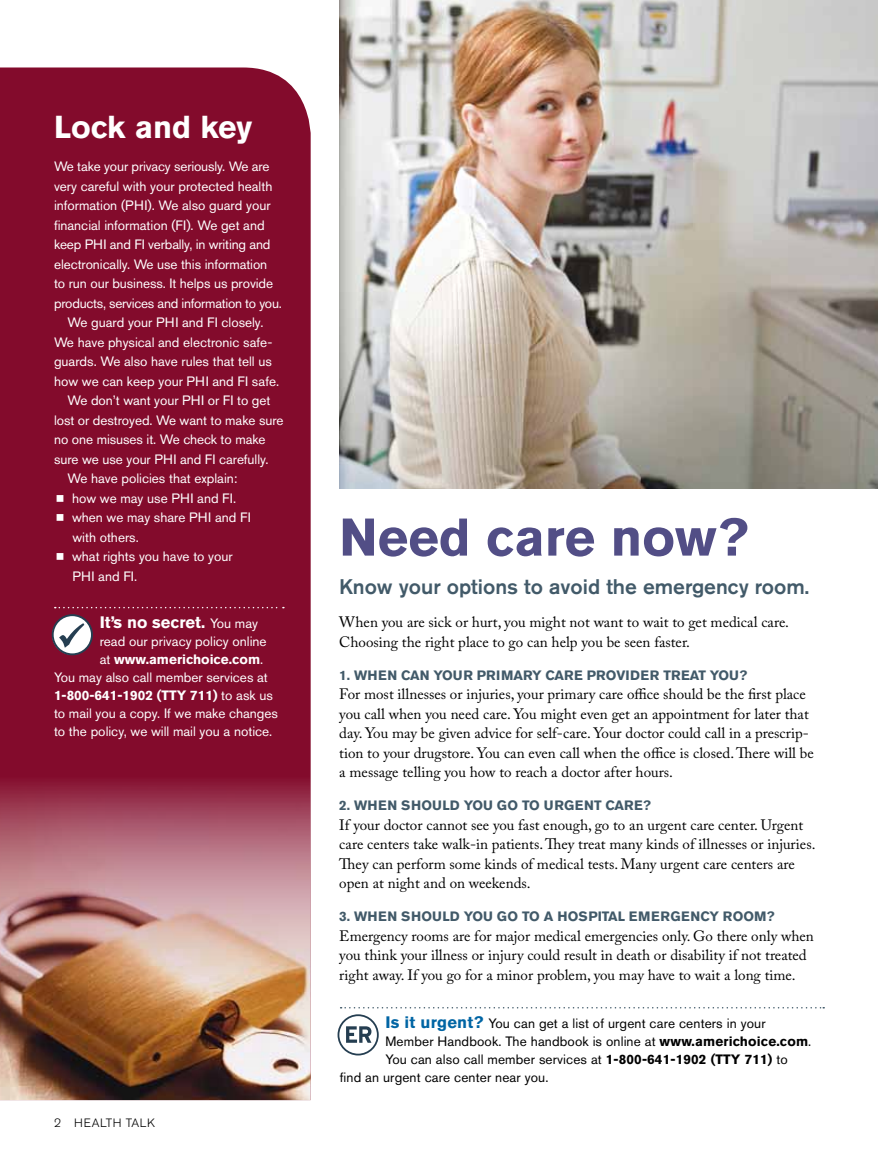
<style>
.page{position:relative;width:878px;height:1161px;background:#fff}
.page>*{position:absolute;margin:0;border:0;box-sizing:border-box;transform-origin:0 0}
.t1{font:700 52.5px "Akzidenz Grotesk BE";color:#524e86}
.t2{font:700 31.5px "Akzidenz Grotesk BE";color:#fff}
.t3{font:500 21px "Akzidenz Grotesk BE";color:#425a69}
.t4{font:700 16.5px "Akzidenz Grotesk BE";color:#fff}
.t5{font:15px/19.5px "Adobe Caslon Pro";color:#000}
.t6{font:13.5px "Akzidenz Grotesk BE";color:#fff}
.t7{font:13.5px "Akzidenz Grotesk BE";letter-spacing:.01em;color:#000}
.t8{font:700 13.5px "Akzidenz Grotesk BE";color:#425a69}
.t9{font:700 13.5px "Akzidenz Grotesk BE";color:#fff}
.t10{font:13.5px "Akzidenz Grotesk BE";letter-spacing:-.02em;color:#fff}
.t11{font:300 12px "Akzidenz Grotesk BE";letter-spacing:.05em;color:#000}
.s1{font-weight:400;font-size:13.5px}
.s2{font-weight:400}
.s3{font-weight:700;font-size:16.5px;color:#0065a4}
.s4{font-weight:700}
</style>
<div class="page">
<div style="left:0;top:68px;width:310px;height:710px;background:#830b2c"></div>
<img style="left:0;top:778px;width:310px;height:322px">
<svg style="left:55px;top:607px;width:229px;height:1px"></svg>
<svg style="left:52px;top:614px;width:41px;height:41px"></svg>
<svg style="left:337px;top:1007px;width:487px;height:49px"></svg>
<img style="left:340px;top:0;width:538px;height:488px">
<svg style="left:57px;top:495px;width:6px;height:7px"></svg>
<svg style="left:57px;top:514px;width:6px;height:7px"></svg>
<svg style="left:57px;top:553px;width:6px;height:7px"></svg>
<h2 class="t2" style="left:54px;top:109px;width:200px">Lock and key</h2>
<p class="t6" style="left:54px;top:158px;width:217px">We take your privacy seriously. We are</p>
<p class="t6" style="left:54px;top:178px;width:220px">very careful with your protected health</p>
<p class="t6" style="left:54px;top:197px;width:218px">information (PHI). We also guard your</p>
<p class="t6" style="left:54px;top:217px;width:212px">financial information (FI). We get and</p>
<p class="t6" style="left:54px;top:236px;width:218px">keep PHI and FI verbally, in writing and</p>
<p class="t6" style="left:54px;top:256px;width:215px">electronically. We use this information</p>
<p class="t6" style="left:54px;top:275px;width:221px">to run our business. It helps us provide</p>
<p class="t10" style="left:54px;top:295px;width:229px">products, services and information to you.</p>
<p class="t6" style="left:68px;top:314px;width:197px">We guard your PHI and FI closely.</p>
<p class="t6" style="left:54px;top:334px;width:220px">We have physical and electronic safe-</p>
<p class="t6" style="left:54px;top:353px;width:219px">guards. We also have rules that tell us</p>
<p class="t6" style="left:54px;top:373px;width:227px">how we can keep your PHI and FI safe.</p>
<p class="t6" style="left:68px;top:392px;width:204px">We don’t want your PHI or FI to get</p>
<p class="t6" style="left:54px;top:412px;width:231px">lost or destroyed. We want to make sure</p>
<p class="t6" style="left:54px;top:431px;width:213px">no one misuses it. We check to make</p>
<p class="t6" style="left:54px;top:451px;width:216px">sure we use your PHI and FI carefully.</p>
<p class="t6" style="left:68px;top:470px;width:171px">We have policies that explain:</p>
<p class="t6" style="left:72px;top:490px;width:165px">how we may use PHI and FI.</p>
<p class="t6" style="left:72px;top:509px;width:180px">when we may share PHI and FI</p>
<p class="t6" style="left:72px;top:529px;width:68px">with others.</p>
<p class="t6" style="left:72px;top:548px;width:162px">what rights you have to your</p>
<p class="t6" style="left:72px;top:568px;width:66px">PHI and FI.</p>
<p class="t4" style="left:100px;top:613px;width:160px">It’s no secret. <span class="s1">You may</span></p>
<p class="t6" style="left:100px;top:633px;width:168px">read our privacy policy online</p>
<p class="t9" style="left:100px;top:651px;width:165px"><span class="s2">at</span> www.americhoice.com<span class="s2">.</span></p>
<p class="t6" style="left:54px;top:669px;width:215px">You may also call member services at</p>
<p class="t9" style="left:54px;top:687px;width:220px">1-800-641-1902 (TTY 711) <span class="s2">to ask us</span></p>
<p class="t6" style="left:54px;top:705px;width:225px">to mail you a copy. If we make changes</p>
<p class="t6" style="left:54px;top:723px;width:220px">to the policy, we will mail you a notice.</p>
<p class="t11" style="left:54px;top:1116px;width:103px">2 HEALTH TALK</p>
<h1 class="t1" style="left:339px;top:507px;width:410px">Need care now?</h1>
<h3 class="t3" style="left:339px;top:574px;width:471px">Know your options to avoid the emergency room.</h3>
<p class="t5" style="left:339px;top:612px;width:451px">When you are sick or hurt, you might not want to wait to get medical care.<br>Choosing the right place to go can help you be seen faster.</p>
<p class="t8" style="left:339px;top:667px;width:334px">1. WHE N CAN YOUR PRIMARY CARE PROVIDER TRE</p>
<p class="t8" style="left:689px;top:667px;width:59px">AT YOU ?</p>
<p class="t5" style="left:339px;top:684px;width:476px">For most illnesses or injuries, your primary care office should be the first place you call when you need care. You might even get an appointment for later that day. You may be given advice for self-care. Your doctor could call in a prescrip&shy;tion to your drugstore. You can even call when the office is closed. There will be a message telling you how to reach a doctor after hours.</p>
<p class="t8" style="left:339px;top:798px;width:313px">2. WHE N SH OU LD YOU GO TO URGENT CARE?</p>
<p class="t5" style="left:339px;top:815px;width:477px">If your doctor cannot see you fast enough, go to an urgent care center. Urgent care centers take walk-in patients. They treat many kinds of illnesses or injuries.<br>They can perform some kinds of medical tests. Many urgent care centers are open at night and on weekends.</p>
<p class="t8" style="left:339px;top:909px;width:437px">3. WHEN SHOU LD YOU GO TO A HOSPITAL EMERGENCY ROOM?</p>
<p class="t5" style="left:339px;top:926px;width:476px">Emergency rooms are for major medical emergencies only. Go there only when you think your illness or injury could result in death or disability if not treated right away. If you go for a minor problem, you may have to wait a long time.</p>
<p class="t7" style="left:385px;top:1015px;width:381px"><span class="s3">Is it urgent?</span> You can get a list of urgent care centers in your</p>
<p class="t7" style="left:385px;top:1033px;width:427px">Member Handbook. The handbook is online at <span class="s4">www.americhoice.com</span>.</p>
<p class="t7" style="left:385px;top:1051px;width:404px">You can also call member services at <span class="s4">1-800-641-1902 (TTY 711)</span> to</p>
<p class="t7" style="left:340px;top:1069px;width:210px">find an urgent care center near you.</p>
</div>
